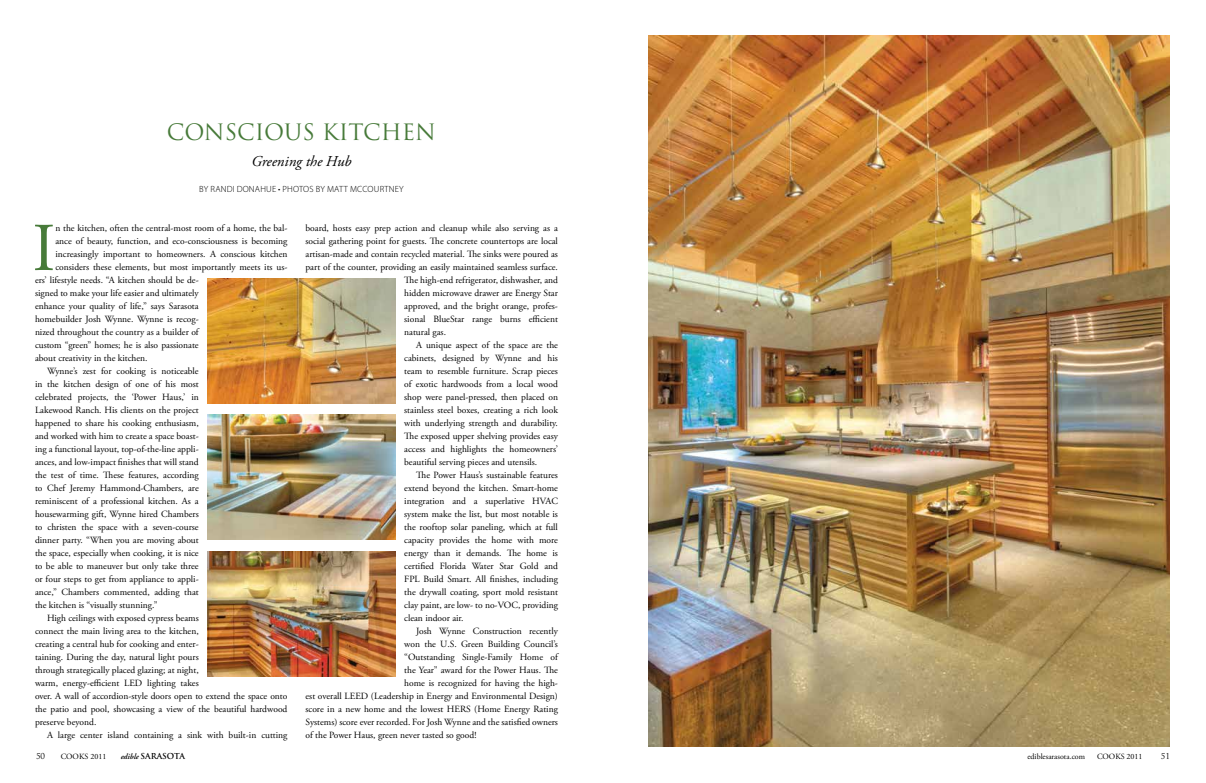
<style>
.page{position:relative;width:1206px;height:783px;background:#fff}
.page>*{position:absolute;margin:0;border:0;box-sizing:border-box;transform-origin:0 0}
.t1{font:68.3px "Adobe Garamond Pro";color:#477a39}
.t2{font:22px "Trajan Pro";color:#477a39}
.t3{font:italic 15px "Adobe Garamond Pro";color:#000}
.t4{font:9.5px "Adobe Garamond Pro";color:#000}
.t5{font:300 9px "Myriad Pro";letter-spacing:.02em;color:#000}
.t6{font:8px "Adobe Garamond Pro";color:#000}
.t7{font:700 8px "Trajan Pro";color:#000}
.t8{font:8px "Trajan Pro";color:#000}
.s1{font-family:"Adobe Garamond";font-weight:600;font-style:italic}
</style>
<div class="page">
<img style="left:648px;top:36px;width:522px;height:711px">
<img style="left:208px;top:415px;width:187px;height:125px">
<img style="left:208px;top:551px;width:187px;height:125px">
<img style="left:208px;top:278px;width:187px;height:125px">
<h2 class="t2" style="left:167px;top:118px;width:271px">CONSCIOUS KITCHEN</h2>
<h3 class="t3" style="left:252px;top:152px;width:101px">Greening the Hub</h3>
<p class="t5" style="left:199px;top:184px;width:206px">BY RANDI DONAHUE • PHOTOS BY MATT MCCOURTNEY</p>
<h1 class="t1" style="left:32px;top:207px;width:25px">I</h1>
<p class="t4" style="left:55px;top:222px;width:233px">n the kitchen, often the central-most room of a home, the bal-</p>
<p class="t4" style="left:55px;top:235px;width:234px">ance of beauty, function, and eco-consciousness is becoming</p>
<p class="t4" style="left:55px;top:248px;width:234px">increasingly important to homeowners. A conscious kitchen</p>
<p class="t4" style="left:55px;top:261px;width:234px">considers these elements, but most importantly meets its us-</p>
<p class="t4" style="left:35px;top:274px;width:165px">ers’ lifestyle needs. “A kitchen should be de-</p>
<p class="t4" style="left:35px;top:287px;width:165px">signed to make your life easier and ultimately</p>
<p class="t4" style="left:35px;top:300px;width:165px">enhance your quality of life,” says Sarasota</p>
<p class="t4" style="left:35px;top:313px;width:165px">homebuilder Josh Wynne. Wynne is recog-</p>
<p class="t4" style="left:35px;top:326px;width:165px">nized throughout the country as a builder of</p>
<p class="t4" style="left:35px;top:339px;width:165px">custom “green” homes; he is also passionate</p>
<p class="t4" style="left:35px;top:352px;width:114px">about creativity in the kitchen.</p>
<p class="t4" style="left:47px;top:365px;width:153px">Wynne’s zest for cooking is noticeable</p>
<p class="t4" style="left:35px;top:378px;width:165px">in the kitchen design of one of his most</p>
<p class="t4" style="left:35px;top:391px;width:165px">celebrated projects, the ‘Power Haus,’ in</p>
<p class="t4" style="left:35px;top:404px;width:165px">Lakewood Ranch. His clients on the project</p>
<p class="t4" style="left:35px;top:417px;width:165px">happened to share his cooking enthusiasm,</p>
<p class="t4" style="left:35px;top:430px;width:165px">and worked with him to create a space boast-</p>
<p class="t4" style="left:35px;top:443px;width:165px">ing a functional layout, top-of-the-line appli-</p>
<p class="t4" style="left:35px;top:456px;width:165px">ances, and low-impact finishes that will stand</p>
<p class="t4" style="left:35px;top:469px;width:165px">the test of time. These features, according</p>
<p class="t4" style="left:35px;top:482px;width:165px">to Chef Jeremy Hammond-Chambers, are</p>
<p class="t4" style="left:35px;top:495px;width:165px">reminiscent of a professional kitchen. As a</p>
<p class="t4" style="left:35px;top:508px;width:165px">housewarming gift, Wynne hired Chambers</p>
<p class="t4" style="left:35px;top:521px;width:165px">to christen the space with a seven-course</p>
<p class="t4" style="left:35px;top:534px;width:165px">dinner party. “When you are moving about</p>
<p class="t4" style="left:35px;top:547px;width:165px">the space, especially when cooking, it is nice</p>
<p class="t4" style="left:35px;top:560px;width:165px">to be able to maneuver but only take three</p>
<p class="t4" style="left:35px;top:573px;width:165px">or four steps to get from appliance to appli-</p>
<p class="t4" style="left:35px;top:586px;width:165px">ance,” Chambers commented, adding that</p>
<p class="t4" style="left:35px;top:599px;width:124px">the kitchen is “visually stunning.”</p>
<p class="t4" style="left:47px;top:612px;width:153px">High ceilings with exposed cypress beams</p>
<p class="t4" style="left:35px;top:625px;width:165px">connect the main living area to the kitchen,</p>
<p class="t4" style="left:35px;top:638px;width:165px">creating a central hub for cooking and enter-</p>
<p class="t4" style="left:35px;top:651px;width:165px">taining. During the day, natural light pours</p>
<p class="t4" style="left:35px;top:664px;width:165px">through strategically placed glazing; at night,</p>
<p class="t4" style="left:35px;top:677px;width:165px">warm, energy-efficient LED lighting takes</p>
<p class="t4" style="left:35px;top:690px;width:254px">over. A wall of accordion-style doors open to extend the space onto</p>
<p class="t4" style="left:35px;top:703px;width:254px">the patio and pool, showcasing a view of the beautiful hardwood</p>
<p class="t4" style="left:35px;top:716px;width:63px">preserve beyond.</p>
<p class="t4" style="left:47px;top:729px;width:242px">A large center island containing a sink with built-in cutting</p>
<p class="t4" style="left:306px;top:222px;width:254px">board, hosts easy prep action and cleanup while also serving as a</p>
<p class="t4" style="left:306px;top:235px;width:254px">social gathering point for guests. The concrete countertops are local</p>
<p class="t4" style="left:306px;top:248px;width:254px">artisan-made and contain recycled material. The sinks were poured as</p>
<p class="t4" style="left:306px;top:261px;width:254px">part of the counter, providing an easily maintained seamless surface.</p>
<p class="t4" style="left:404px;top:274px;width:155px">The high-end refrigerator, dishwasher, and</p>
<p class="t4" style="left:404px;top:287px;width:155px">hidden microwave drawer are Energy Star</p>
<p class="t4" style="left:404px;top:300px;width:155px">approved, and the bright orange, profes-</p>
<p class="t4" style="left:404px;top:313px;width:155px">sional BlueStar range burns efficient</p>
<p class="t4" style="left:404px;top:326px;width:43px">natural gas.</p>
<p class="t4" style="left:416px;top:339px;width:143px">A unique aspect of the space are the</p>
<p class="t4" style="left:404px;top:352px;width:155px">cabinets, designed by Wynne and his</p>
<p class="t4" style="left:404px;top:365px;width:155px">team to resemble furniture. Scrap pieces</p>
<p class="t4" style="left:404px;top:378px;width:155px">of exotic hardwoods from a local wood</p>
<p class="t4" style="left:404px;top:391px;width:155px">shop were panel-pressed, then placed on</p>
<p class="t4" style="left:404px;top:404px;width:155px">stainless steel boxes, creating a rich look</p>
<p class="t4" style="left:404px;top:417px;width:155px">with underlying strength and durability.</p>
<p class="t4" style="left:404px;top:430px;width:155px">The exposed upper shelving provides easy</p>
<p class="t4" style="left:404px;top:443px;width:155px">access and highlights the homeowners’</p>
<p class="t4" style="left:404px;top:456px;width:135px">beautiful serving pieces and utensils.</p>
<p class="t4" style="left:416px;top:469px;width:143px">The Power Haus’s sustainable features</p>
<p class="t4" style="left:404px;top:482px;width:155px">extend beyond the kitchen. Smart-home</p>
<p class="t4" style="left:404px;top:495px;width:155px">integration and a superlative HVAC</p>
<p class="t4" style="left:404px;top:508px;width:155px">system make the list, but most notable is</p>
<p class="t4" style="left:404px;top:521px;width:155px">the rooftop solar paneling, which at full</p>
<p class="t4" style="left:404px;top:534px;width:155px">capacity provides the home with more</p>
<p class="t4" style="left:404px;top:547px;width:155px">energy than it demands. The home is</p>
<p class="t4" style="left:404px;top:560px;width:155px">certified Florida Water Star Gold and</p>
<p class="t4" style="left:404px;top:573px;width:155px">FPL Build Smart. All finishes, including</p>
<p class="t4" style="left:404px;top:586px;width:155px">the drywall coating, sport mold resistant</p>
<p class="t4" style="left:404px;top:599px;width:155px">clay paint, are low- to no-VOC, providing</p>
<p class="t4" style="left:404px;top:612px;width:61px">clean indoor air.</p>
<p class="t4" style="left:416px;top:625px;width:143px">Josh Wynne Construction recently</p>
<p class="t4" style="left:404px;top:638px;width:155px">won the U.S. Green Building Council’s</p>
<p class="t4" style="left:404px;top:651px;width:155px">“Outstanding Single-Family Home of</p>
<p class="t4" style="left:404px;top:664px;width:155px">the Year” award for the Power Haus. The</p>
<p class="t4" style="left:404px;top:677px;width:155px">home is recognized for having the high-</p>
<p class="t4" style="left:306px;top:690px;width:254px">est overall LEED (Leadership in Energy and Environmental Design)</p>
<p class="t4" style="left:306px;top:703px;width:254px">score in a new home and the lowest HERS (Home Energy Rating</p>
<p class="t4" style="left:306px;top:716px;width:254px">Systems) score ever recorded. For Josh Wynne and the satisfied owners</p>
<p class="t4" style="left:306px;top:729px;width:172px">of the Power Haus, green never tasted so good!</p>
<p class="t8" style="left:36px;top:751px;width:11px">50</p>
<p class="t6" style="left:61px;top:752px;width:47px">COOKS 2011</p>
<p class="t7" style="left:120px;top:752px;width:66px"><span class="s1">edible</span> SARASOTA</p>
<p class="t6" style="left:1027px;top:752px;width:59px">ediblesarasota.com</p>
<p class="t6" style="left:1097px;top:752px;width:47px">COOKS 2011</p>
<p class="t8" style="left:1161px;top:751px;width:11px">51</p>
</div>
